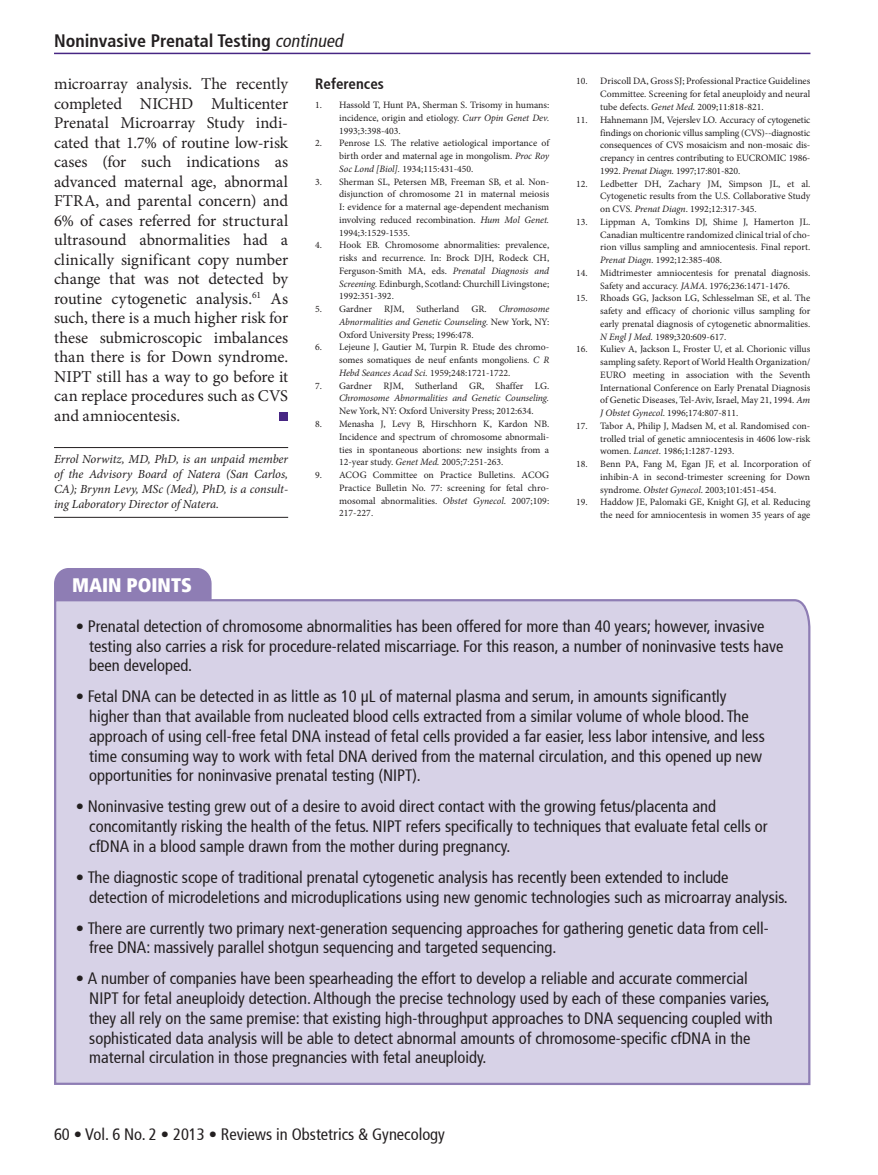
<style>
.page{position:relative;width:878px;height:1175px;background:#fff}
.page>*{position:absolute;margin:0;border:0;box-sizing:border-box;transform-origin:0 0}
.t1{font:900 condensed 19.5px "Frutiger";color:#fff}
.t2{font:700 condensed 18px "Frutiger 67";color:#231f20}
.t3{font:condensed 16.5px/19.8px "Frutiger 57";color:#231f20}
.t4{font:16.5px/19.5px "Minion Pro";letter-spacing:-.005em;color:#231f20;text-align:justify}
.t5{font:700 condensed 15px "Frutiger 67";color:#231f20}
.t6{font:italic 12.3px/15px "Minion Pro";letter-spacing:-.01em;color:#231f20;text-align:justify}
.t7{font:9.75px/12.8px "Minion Pro";color:#231f20;text-align:justify}
.t8{font:italic 9.75px "Minion Pro";letter-spacing:-.01em;color:#231f20}
.s1{font-family:"Frutiger 57";font-weight:400;font-style:italic}
.s2{font-style:italic}
</style>
<div class="page">
<hr style="left:54px;top:447px;width:234px;height:1px;background:#231f20">
<hr style="left:54px;top:517px;width:234px;height:1px;background:#231f20">
<div style="left:279px;top:412px;width:9px;height:9px;background:#472683"></div>
<div style="left:54px;top:568px;width:157px;height:30px;background:#8e7db4"></div>
<div style="left:54px;top:598px;width:757px;height:488px;background:#d7d2e7"></div>
<hr style="left:54px;top:53px;width:756px;height:1px;background:#472683">
<h2 class="t2" style="left:54px;top:30px;width:294px">Noninvasive Prenatal Testing <span class="s1">continued</span></h2>
<p class="t4" style="left:54px;top:74px;width:236px">microarray analysis. The recently completed NICHD Multicenter Prenatal Microarray Study indi&shy;cated that 1.7% of routine low-risk cases (for such indications as advanced maternal age, abnormal FTRA, and parental concern) and 6% of cases referred for structural ultrasound abnormalities had a clinically significant copy number change that was not detected by routine cytogenetic analysis.<sup>61</sup> As such, there is a much higher risk for these submicroscopic imbalances than there is for Down syndrome.<br>NIPT still has a way to go before it can replace procedures such as CVS and amniocentesis.</p>
<p class="t6" style="left:54px;top:451px;width:235px">Errol Norwitz, MD, PhD, is an unpaid member of the Advisory Board of Natera (San Carlos, CA); Brynn Levy, MSc (Med), PhD, is a consult&shy;ing Laboratory Director of Natera.</p>
<h3 class="t5" style="left:315px;top:74px;width:70px">References</h3>
<p class="t7" style="left:339px;top:99px;width:212px;text-indent:-24px">1. Hassold T, Hunt PA, Sherman S. Trisomy in humans: incidence, origin and etiology. <span class="s2">Curr Opin Genet Dev.<br></span>1993;3:398-403.</p>
<p class="t7" style="left:339px;top:137px;width:212px;text-indent:-24px">2. Penrose LS. The relative aetiological importance of birth order and maternal age in mongolism. <span class="s2">Proc Roy Soc Lond [Biol].</span> 1934;115:431-450.</p>
<p class="t7" style="left:339px;top:175px;width:212px;text-indent:-24px">3. Sherman SL, Petersen MB, Freeman SB, et al. Non&shy;disjunction of chromosome 21 in maternal meiosis I: evidence for a maternal age-dependent mechanism involving reduced recombination. <span class="s2">Hum Mol Genet.<br></span>1994;3:1529-1535.</p>
<p class="t7" style="left:339px;top:239px;width:212px;text-indent:-24px">4. Hook EB. Chromosome abnormalities: prevalence, risks and recurrence. In: Brock DJH, Rodeck CH, Ferguson-Smith MA, eds. <span class="s2">Prenatal Diagnosis and Screening.</span> Edinburgh, Scotland: Churchill Livingstone; 1992:351-392.</p>
<p class="t7" style="left:339px;top:303px;width:212px;text-indent:-24px">5. Gardner RJM, Sutherland GR. <span class="s2">Chromosome Abnormalities and Genetic Counseling.</span> New York, NY:<br>Oxford University Press; 1996:478.</p>
<p class="t7" style="left:339px;top:341px;width:212px;text-indent:-24px">6. Lejeune J, Gautier M, Turpin R. Etude des chromo&shy;somes somatiques de neuf enfants mongoliens. <span class="s2">C R Hebd Seances Acad Sci.</span> 1959;248:1721-1722.</p>
<p class="t7" style="left:315px;top:379px;width:236px">7. Gardner RJM, Sutherland GR, Shaffer LG.</p>
<p class="t8" style="left:339px;top:392px;width:212px">Chromosome Abnormalities and Genetic Counseling.</p>
<p class="t7" style="left:339px;top:405px;width:196px">New York, NY: Oxford University Press; 2012:634.</p>
<p class="t7" style="left:339px;top:417px;width:212px;text-indent:-24px">8. Menasha J, Levy B, Hirschhorn K, Kardon NB.<br>Incidence and spectrum of chromosome abnormali&shy;ties in spontaneous abortions: new insights from a 12-year study. <span class="s2">Genet Med.</span> 2005;7:251-263.</p>
<p class="t7" style="left:339px;top:468px;width:212px;text-indent:-24px">9. ACOG Committee on Practice Bulletins. ACOG Practice Bulletin No. 77: screening for fetal chro&shy;mosomal abnormalities. <span class="s2">Obstet Gynecol</span>. 2007;109:<br>217-227.</p>
<p class="t7" style="left:600px;top:75px;width:212px;text-indent:-24px">10. Driscoll DA, Gross SJ; Professional Practice Guidelines Committee. Screening for fetal aneuploidy and neural tube defects. <span class="s2">Genet Med</span>. 2009;11:818-821.</p>
<p class="t7" style="left:600px;top:113px;width:212px;text-indent:-24px">11. Hahnemann JM, Vejerslev LO. Accuracy of cytogenetic findings on chorionic villus sampling (CVS)--diagnostic consequences of CVS mosaicism and non-mosaic dis&shy;crepancy in centres contributing to EUCROMIC 1986- 1992. <span class="s2">Prenat Diagn.</span> 1997;17:801-820.</p>
<p class="t7" style="left:600px;top:177px;width:212px;text-indent:-24px">12. Ledbetter DH, Zachary JM, Simpson JL, et al.<br>Cytogenetic results from the U.S. Collaborative Study on CVS. <span class="s2">Prenat Diagn</span>. 1992;12:317-345.</p>
<p class="t7" style="left:600px;top:215px;width:212px;text-indent:-24px">13. Lippman A, Tomkins DJ, Shime J, Hamerton JL.<br>Canadian multicentre randomized clinical trial of cho&shy;rion villus sampling and amniocentesis. Final report.<br><span class="s2">Prenat Diagn.</span> 1992;12:385-408.</p>
<p class="t7" style="left:576px;top:266px;width:236px;text-align:center">14. Midtrimester amniocentesis for prenatal diagnosis.<br>Safety and accuracy. <span class="s2">JAMA</span>. 1976;236:1471-1476.</p>
<p class="t7" style="left:600px;top:292px;width:212px;text-indent:-24px">15. Rhoads GG, Jackson LG, Schlesselman SE, et al. The safety and efficacy of chorionic villus sampling for early prenatal diagnosis of cytogenetic abnormalities.<br><span class="s2">N Engl J Med.</span> 1989;320:609-617.</p>
<p class="t7" style="left:600px;top:343px;width:212px;text-indent:-24px">16. Kuliev A, Jackson L, Froster U, et al. Chorionic villus sampling safety. Report of World Health Organization/ EURO meeting in association with the Seventh International Conference on Early Prenatal Diagnosis of Genetic Diseases, Tel-Aviv, Israel, May 21, 1994. <span class="s2">Am J Obstet Gynecol</span>. 1996;174:807-811.</p>
<p class="t7" style="left:600px;top:419px;width:212px;text-indent:-24px">17. Tabor A, Philip J, Madsen M, et al. Randomised con&shy;trolled trial of genetic amniocentesis in 4606 low-risk women. <span class="s2">Lancet</span>. 1986;1:1287-1293.</p>
<p class="t7" style="left:600px;top:458px;width:212px;text-indent:-24px">18. Benn PA, Fang M, Egan JF, et al. Incorporation of inhibin-A in second-trimester screening for Down syndrome. <span class="s2">Obstet Gynecol</span>. 2003;101:451-454.</p>
<p class="t7" style="left:576px;top:496px;width:236px;text-align:right">19. Haddow JE, Palomaki GE, Knight GJ, et al. Reducing the need for amniocentesis in women 35 years of age</p>
<h1 class="t1" style="left:72px;top:573px;width:121px">MAIN PoINTs</h1>
<p class="t3" style="left:89px;top:616px;width:695px;text-indent:-13px">• Prenatal detection of chromosome abnormalities has been offered for more than 40 years; however, invasive testing also carries a risk for procedure-related miscarriage. For this reason, a number of noninvasive tests have been developed.</p>
<p class="t3" style="left:89px;top:686px;width:677px;text-indent:-13px">• Fetal DNA can be detected in as little as 10 µL of maternal plasma and serum, in amounts significantly higher than that available from nucleated blood cells extracted from a similar volume of whole blood. The approach of using cell-free fetal DNA instead of fetal cells provided a far easier, less labor intensive, and less time consuming way to work with fetal DNA derived from the maternal circulation, and this opened up new opportunities for noninvasive prenatal testing (NIPT).</p>
<p class="t3" style="left:89px;top:797px;width:680px;text-indent:-13px">• Noninvasive testing grew out of a desire to avoid direct contact with the growing fetus/placenta and concomitantly risking the health of the fetus. NIPT refers specifically to techniques that evaluate fetal cells or cfDNA in a blood sample drawn from the mother during pregnancy.</p>
<h3 class="t3" style="left:89px;top:867px;width:700px;text-indent:-13px">• The diagnostic scope of traditional prenatal cytogenetic analysis has recently been extended to include detection of microdeletions and microduplications using new genomic technologies such as microarray analysis.</h3>
<h3 class="t3" style="left:89px;top:918px;width:680px;text-indent:-13px">• There are currently two primary next-generation sequencing approaches for gathering genetic data from cell&shy;free DNA: massively parallel shotgun sequencing and targeted sequencing.</h3>
<p class="t3" style="left:89px;top:968px;width:685px;text-indent:-13px">• A number of companies have been spearheading the effort to develop a reliable and accurate commercial NIPT for fetal aneuploidy detection. Although the precise technology used by each of these companies varies, they all rely on the same premise: that existing high-throughput approaches to DNA sequencing coupled with sophisticated data analysis will be able to detect abnormal amounts of chromosome-specific cfDNA in the maternal circulation in those pregnancies with fetal aneuploidy.</p>
<h3 class="t3" style="left:54px;top:1124px;width:392px">60 • Vol. 6 No. 2 • 2013 • Reviews in Obstetrics &amp; Gynecology</h3>
</div>
